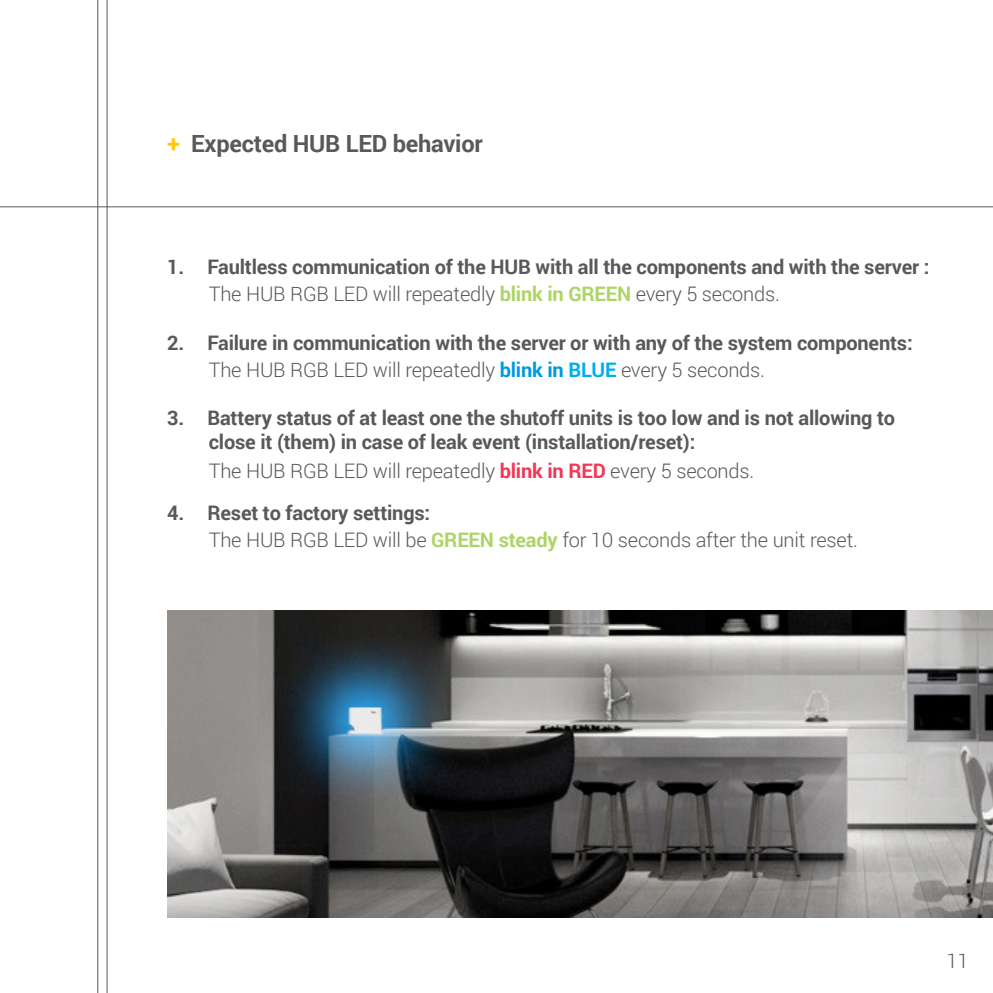
<style>
.page{position:relative;width:993px;height:993px;background:#fff}
.page>*{position:absolute;margin:0;border:0;box-sizing:border-box;transform-origin:0 0}
.t1{font:700 23.5px "Roboto";letter-spacing:-.01em;color:#58595b}
.t2{font:700 20px/27px "Roboto";letter-spacing:-.01em;color:#58595b}
.t3{font:300 20px/27px "Roboto";letter-spacing:-.01em;color:#58595b}
.s1{color:#ffc907}
.s2{font-weight:300}
.s3{color:#aed467}
.s4{color:#009ade}
.s5{color:#00aeef}
.s6{font-weight:700;color:#f13855}
.s7{font-weight:700}
.s8{font-weight:700;color:#aed467}
</style>
<div class="page">
<hr style="left:0;top:206px;width:992px;height:1px;background:#58595b">
<hr style="left:107px;top:0;width:1px;height:992px;background:#58595b">
<hr style="left:97px;top:0;width:1px;height:992px;background:#58595b">
<img style="left:167px;top:610px;width:825px;height:307px">
<p class="t1" style="left:167px;top:133px;width:317px"><span class="s1">+</span> Expected HUB LED behavior</p>
<p class="t2" style="left:209px;top:255px;width:722px;text-indent:-41px">1. Faultless communication of the HUB with all the components and with the server :<br><span class="s2">The HUB RGB LED will repeatedly</span> <span class="s3">blink in GREEN</span> <span class="s2">every 5 seconds.</span></p>
<p class="t2" style="left:209px;top:330px;width:705px;text-indent:-41px">2. Failure in communication with the server or with any of the system components:<br><span class="s2">The HUB RGB LED will repeatedly</span> <span class="s4">blink in</span> <span class="s5">BLUE</span> <span class="s2">every 5 seconds.</span></p>
<p class="t2" style="left:209px;top:407px;width:687px;line-height:24px;text-indent:-41px">3. Battery status of at least one the shutoff units is too low and is not allowing to close it (them) in case of leak event (installation/reset):</p>
<p class="t3" style="left:209px;top:458px;width:547px">The HUB RGB LED will repeatedly <span class="s6">blink in RED</span> every 5 seconds.</p>
<p class="t3" style="left:209px;top:500px;width:650px;text-indent:-41px"><span class="s7">4. Reset to factory settings:<br></span>The HUB RGB LED will be <span class="s8">GREEN steady</span> for 10 seconds after the unit reset.</p>
<p class="t3" style="left:946px;top:948px;width:23px">11</p>
</div>
